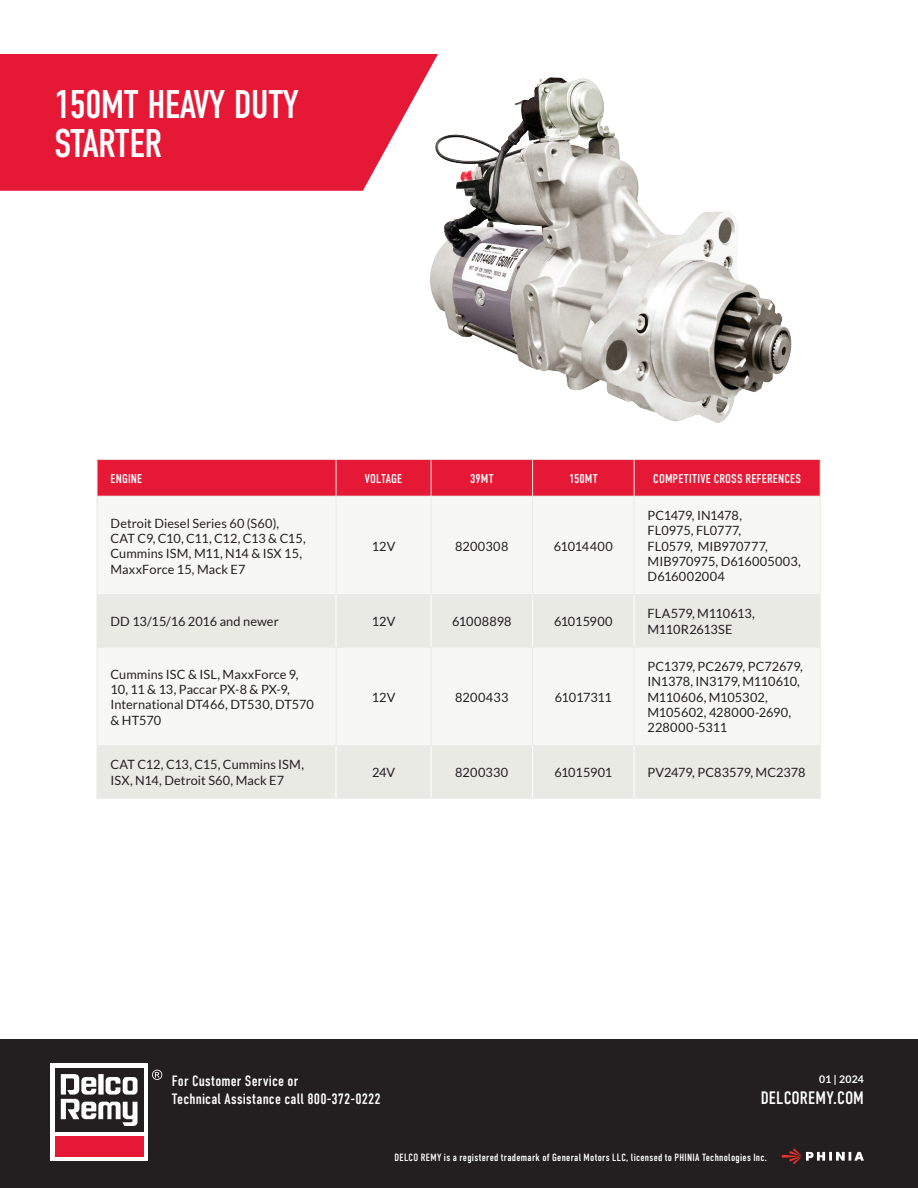
<style>
.page{position:relative;width:918px;height:1188px;background:#fff}
.page>*{position:absolute;margin:0;border:0;box-sizing:border-box;transform-origin:0 0}
.Head_Blue{font:39.9px/38.8px "DIN Condensed";letter-spacing:-.02em;color:#fff}
.t1{font:18px "DIN Condensed";letter-spacing:.005em;color:#fff}
.t2{font:15px/18px "DIN Condensed";letter-spacing:.01em;color:#fff}
.t3{font:12.75px/15.3px "Lato";color:#231f20}
.t4{font:300 12.75px "DIN Condensed";color:#f1f0e9}
.t5{font:12.75px "DIN Condensed";letter-spacing:.01em;color:#fff}
.t6{font:12.75px "Lato";letter-spacing:.02em;color:#231f20}
.t7{font:10.5px "DIN Condensed";letter-spacing:.025em;color:#fff}
.t8{font:700 10.5px "Lato";letter-spacing:.01em;color:#fff}
</style>
<div class="page">
<div style="left:98px;top:460px;width:722px;height:36px;background:#e51836"></div>
<svg style="left:98px;top:595px;width:722px;height:203px;fill:#e9eae4"></svg>
<hr style="left:97px;top:459px;width:239px;height:1px;background:#e9eae4">
<hr style="left:97px;top:460px;width:1px;height:36px;background:#e9eae4">
<hr style="left:336px;top:459px;width:95px;height:1px;background:#e9eae4">
<hr style="left:336px;top:460px;width:1px;height:36px;background:#e9eae4">
<hr style="left:431px;top:459px;width:102px;height:1px;background:#e9eae4">
<hr style="left:431px;top:460px;width:1px;height:36px;background:#e9eae4">
<hr style="left:533px;top:459px;width:101px;height:1px;background:#e9eae4">
<hr style="left:532px;top:460px;width:1px;height:36px;background:#e9eae4">
<hr style="left:634px;top:459px;width:187px;height:1px;background:#e9eae4">
<hr style="left:634px;top:460px;width:1px;height:36px;background:#e9eae4">
<hr style="left:820px;top:460px;width:1px;height:36px;background:#e9eae4">
<hr style="left:97px;top:496px;width:239px;height:1px;background:#e9eae4">
<hr style="left:97px;top:497px;width:1px;height:97px;background:#e9eae4">
<hr style="left:336px;top:496px;width:95px;height:1px;background:#e9eae4">
<hr style="left:336px;top:497px;width:1px;height:97px;background:#e9eae4">
<hr style="left:431px;top:496px;width:102px;height:1px;background:#e9eae4">
<hr style="left:431px;top:497px;width:1px;height:97px;background:#e9eae4">
<hr style="left:533px;top:496px;width:101px;height:1px;background:#e9eae4">
<hr style="left:532px;top:497px;width:1px;height:97px;background:#e9eae4">
<hr style="left:634px;top:496px;width:187px;height:1px;background:#e9eae4">
<hr style="left:634px;top:497px;width:1px;height:97px;background:#e9eae4">
<hr style="left:820px;top:497px;width:1px;height:97px;background:#e9eae4">
<hr style="left:97px;top:594px;width:239px;height:1px;background:#e9eae4">
<hr style="left:97px;top:595px;width:1px;height:52px;background:#e9eae4">
<hr style="left:336px;top:594px;width:95px;height:1px;background:#e9eae4">
<hr style="left:431px;top:594px;width:102px;height:1px;background:#e9eae4">
<hr style="left:533px;top:594px;width:101px;height:1px;background:#e9eae4">
<hr style="left:634px;top:594px;width:187px;height:1px;background:#e9eae4">
<hr style="left:820px;top:595px;width:1px;height:52px;background:#e9eae4">
<hr style="left:97px;top:647px;width:239px;height:1px;background:#e9eae4">
<hr style="left:97px;top:648px;width:1px;height:97px;background:#e9eae4">
<hr style="left:336px;top:647px;width:95px;height:1px;background:#e9eae4">
<hr style="left:336px;top:648px;width:1px;height:97px;background:#e9eae4">
<hr style="left:431px;top:647px;width:102px;height:1px;background:#e9eae4">
<hr style="left:431px;top:648px;width:1px;height:97px;background:#e9eae4">
<hr style="left:533px;top:647px;width:101px;height:1px;background:#e9eae4">
<hr style="left:532px;top:648px;width:1px;height:97px;background:#e9eae4">
<hr style="left:634px;top:647px;width:187px;height:1px;background:#e9eae4">
<hr style="left:634px;top:648px;width:1px;height:97px;background:#e9eae4">
<hr style="left:820px;top:648px;width:1px;height:97px;background:#e9eae4">
<hr style="left:97px;top:745px;width:239px;height:1px;background:#e9eae4">
<hr style="left:97px;top:746px;width:1px;height:52px;background:#e9eae4">
<hr style="left:336px;top:745px;width:95px;height:1px;background:#e9eae4">
<hr style="left:431px;top:745px;width:102px;height:1px;background:#e9eae4">
<hr style="left:533px;top:745px;width:101px;height:1px;background:#e9eae4">
<hr style="left:634px;top:745px;width:187px;height:1px;background:#e9eae4">
<hr style="left:820px;top:746px;width:1px;height:52px;background:#e9eae4">
<hr style="left:97px;top:798px;width:239px;height:1px;background:#e9eae4">
<hr style="left:336px;top:798px;width:95px;height:1px;background:#e9eae4">
<hr style="left:431px;top:798px;width:102px;height:1px;background:#e9eae4">
<hr style="left:533px;top:798px;width:101px;height:1px;background:#e9eae4">
<hr style="left:634px;top:798px;width:187px;height:1px;background:#e9eae4">
<hr style="left:336px;top:595px;width:1px;height:52px;background:#fff">
<hr style="left:431px;top:595px;width:1px;height:52px;background:#fff">
<hr style="left:532px;top:595px;width:1px;height:52px;background:#fff">
<hr style="left:634px;top:595px;width:1px;height:52px;background:#fff">
<hr style="left:336px;top:746px;width:1px;height:52px;background:#fff">
<hr style="left:431px;top:746px;width:1px;height:52px;background:#fff">
<hr style="left:532px;top:746px;width:1px;height:52px;background:#fff">
<hr style="left:634px;top:746px;width:1px;height:52px;background:#fff">
<div style="left:0;top:54px;width:438px;height:137px;background:#e51836"></div>
<img style="left:416px;top:68px;width:376px;height:355px">
<div style="left:0;top:1040px;width:918px;height:148px;background:#231f20"></div>
<div style="left:51px;top:1064px;width:97px;height:97px;background:#fff"></div>
<div style="left:55px;top:1068px;width:89px;height:64px;background:#231f20"></div>
<div style="left:55px;top:1136px;width:89px;height:21px;background:#e51836"></div>
<svg style="left:61px;top:1074px;width:77px;height:52px"></svg>
<svg style="left:152px;top:1070px;width:10px;height:10px"></svg>
<svg style="left:782px;top:1149px;width:82px;height:15px"></svg>
<p class="Head_Blue" style="left:54px;top:86px;width:247px">150MT HEAVY DUTY<br>STARTER</p>
<p class="t5" style="left:111px;top:471px;width:33px">ENGINE</p>
<p class="t5" style="left:365px;top:471px;width:39px">VOLTAGE</p>
<p class="t5" style="left:470px;top:471px;width:25px">39MT</p>
<p class="t5" style="left:569px;top:471px;width:30px">150MT</p>
<p class="t5" style="left:653px;top:471px;width:149px">COMPETITIVE CROSS REFERENCES</p>
<p class="t3" style="left:111px;top:515px;width:197px">Detroit Diesel Series 60 (S60),<br>CAT C9, C10, C11, C12, C13 &amp; C15,<br>Cummins ISM, M11, N14 &amp; ISX 15,<br>MaxxForce 15, Mack E7</p>
<p class="t3" style="left:648px;top:508px;width:155px">PC1479, IN1478,<br>FL0975, FL0777,<br>FL0579, MIB970777,<br>MIB970975, D616005003,<br>D616002004</p>
<p class="t3" style="left:372px;top:538px;width:25px">12V</p>
<p class="t6" style="left:455px;top:539px;width:55px">8200308</p>
<p class="t3" style="left:554px;top:538px;width:61px">61014400</p>
<p class="t3" style="left:111px;top:614px;width:170px">DD 13/15/16 2016 and newer</p>
<p class="t3" style="left:372px;top:614px;width:25px">12V</p>
<p class="t3" style="left:452px;top:614px;width:61px">61008898</p>
<p class="t3" style="left:554px;top:614px;width:60px">61015900</p>
<p class="t3" style="left:648px;top:606px;width:109px">FLA579, M110613,<br>M110R2613SE</p>
<p class="t3" style="left:111px;top:666px;width:205px">Cummins ISC &amp; ISL, MaxxForce 9,<br>10, 11 &amp; 13, Paccar PX-8 &amp; PX-9,<br>International DT466, DT530, DT570 &amp; HT570</p>
<p class="t3" style="left:648px;top:659px;width:157px">PC1379, PC2679, PC72679,<br>IN1378, IN3179, M110610,<br>M110606, M105302,<br>M105602, 428000-2690,<br>228000-5311</p>
<p class="t3" style="left:372px;top:689px;width:25px">12V</p>
<p class="t3" style="left:455px;top:689px;width:55px">8200433</p>
<p class="t3" style="left:555px;top:689px;width:59px">61017311</p>
<p class="t3" style="left:111px;top:757px;width:195px">CAT C12, C13, C15, Cummins ISM,<br>ISX, N14, Detroit S60, Mack E7</p>
<p class="t3" style="left:372px;top:765px;width:25px">24V</p>
<p class="t3" style="left:455px;top:765px;width:55px">8200330</p>
<p class="t3" style="left:554px;top:765px;width:59px">61015901</p>
<p class="t3" style="left:648px;top:765px;width:160px">PV2479, PC83579, MC2378</p>
<p class="t2" style="left:172px;top:1072px;width:210px">For Customer Service or<br>Technical Assistance call 800-372-0222</p>
<p class="t8" style="left:819px;top:1072px;width:46px">01 | 2024</p>
<p class="t1" style="left:761px;top:1088px;width:105px">DELCOREMY.COM</p>
<p class="t4" style="left:342px;top:1149px;width:427px">DELCO REMY is a registered trademark of General Motors LLC, licensed to PHINIA Technologies Inc.</p>
<p class="t7" style="left:395px;top:1152px;width:374px">DELCO REMY is a registered trademark of General Motors LLC, licensed to PHINIA Technologies Inc.</p>
</div>
